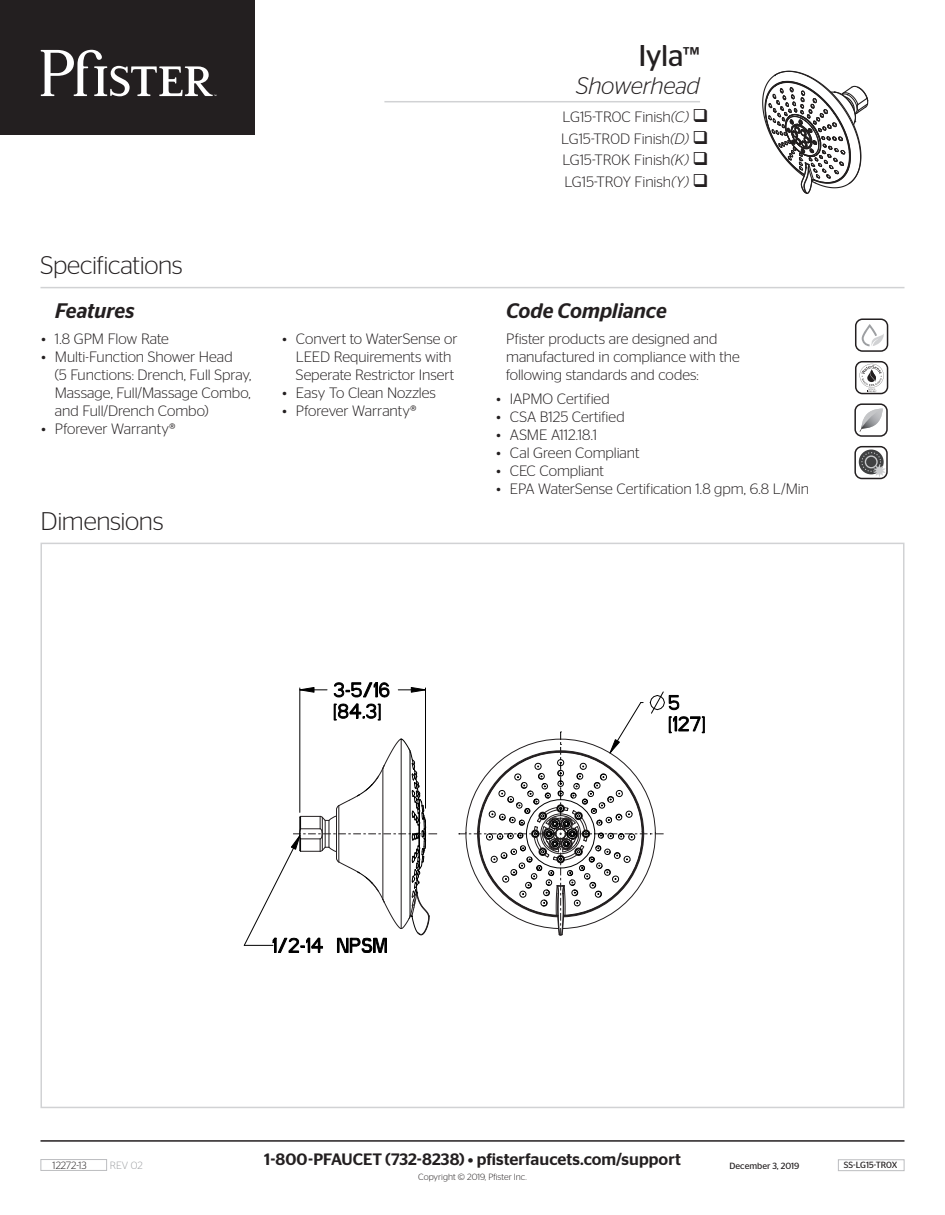
<style>
.page{position:relative;width:945px;height:1215px;background:#fff}
.page>*{position:absolute;margin:0;border:0;box-sizing:border-box;transform-origin:0 0}
.t1{font:30px "Stag Sans";color:#231f20}
.t2{font:300 25.5px "Stag Sans";letter-spacing:-.015em;color:#231f20}
.t3{font:italic 300 24px "Stag Sans";letter-spacing:-.01em;color:#231f20}
.t4{font:italic 500 21px "Stag Sans";color:#231f20}
.t5{font:500 16.5px "Stag Sans";letter-spacing:.005em;color:#231f20}
.t6{font:300 15px/18px "Stag Sans";letter-spacing:-.005em;color:#231f20}
.t7{font:300 10.5px "Stag Sans";color:#231f20}
.t8{font:300 10.5px "Stag Sans";color:#9d9fa2}
.t9{font:9px "Stag Sans";color:#231f20}
.t10{font:300 9px "Stag Sans";color:#231f20}
.s1{font-size:27px}
.s2{font-style:italic}
</style>
<div class="page">
<div style="left:0;top:0;width:254px;height:134px;background:#231f20"></div>
<svg style="left:41px;top:50px;width:175px;height:46px"></svg>
<hr style="left:40px;top:1140px;width:864px;height:2px;background:#231f20">
<hr style="left:40px;top:287px;width:864px;height:1px;background:#d1d2d4">
<hr style="left:384px;top:101px;width:316px;height:1px;background:#d1d2d4">
<svg style="left:334px;top:682px;width:55px;height:15px"></svg>
<svg style="left:334px;top:703px;width:47px;height:17px"></svg>
<svg style="left:459px;top:691px;width:246px;height:245px"></svg>
<hr style="left:300px;top:688px;width:1px;height:124px;background:#000">
<svg style="left:244px;top:738px;width:193px;height:215px"></svg>
<hr style="left:425px;top:688px;width:1px;height:120px;background:#000">
<svg style="left:398px;top:687px;width:28px;height:5px"></svg>
<svg style="left:300px;top:687px;width:27px;height:5px"></svg>
<svg style="left:762px;top:70px;width:107px;height:124px"></svg>
<svg style="left:854px;top:446px;width:34px;height:33px"></svg>
<svg style="left:855px;top:361px;width:33px;height:33px"></svg>
<svg style="left:855px;top:318px;width:33px;height:34px"></svg>
<div style="left:854px;top:403px;width:34px;height:34px;border:2px solid #231f20;border-radius:7px"></div>
<svg style="left:860px;top:408px;width:23px;height:24px"></svg>
<div style="left:838px;top:1159px;width:66px;height:12px;border:1px solid #bcbdc0"></div>
<div style="left:40px;top:1159px;width:67px;height:12px;border:1px solid #bcbdc0"></div>
<p class="t1" style="left:638px;top:38px;width:63px">Iyla<span class="s1">™</span></p>
<p class="t3" style="left:576px;top:73px;width:125px">Showerhead</p>
<p class="t6" style="left:563px;top:108px;width:147px">LG15-TR0C Finish<span class="s2">(C)</span> ❑</p>
<p class="t6" style="left:561px;top:129px;width:149px">LG15-TR0D Finish<span class="s2">(D)</span> ❑</p>
<p class="t6" style="left:562px;top:151px;width:148px">LG15-TR0K Finish<span class="s2">(K)</span> ❑</p>
<p class="t6" style="left:564px;top:172px;width:146px">LG15-TR0Y Finish<span class="s2">(Y)</span> ❑</p>
<p class="t2" style="left:40px;top:251px;width:144px">Specifications</p>
<p class="t4" style="left:55px;top:298px;width:81px">Features</p>
<p class="t4" style="left:506px;top:298px;width:162px">Code Compliance</p>
<p class="t6" style="left:41px;top:329px;width:129px">• 1.8 GPM Flow Rate</p>
<p class="t6" style="left:55px;top:347px;width:198px;text-indent:-14px">• Multi-Function Shower Head<br>(5 Functions: Drench, Full Spray,<br>Massage, Full/Massage Combo, and Full/Drench Combo)</p>
<p class="t6" style="left:41px;top:419px;width:136px">• Pforever Warranty®</p>
<p class="t2" style="left:40px;top:507px;width:125px">Dimensions</p>
<p class="t6" style="left:296px;top:329px;width:163px;text-indent:-14px">• Convert to WaterSense or<br>LEED Requirements with<br>Seperate Restrictor Insert</p>
<p class="t6" style="left:282px;top:383px;width:155px">• Easy To Clean Nozzles</p>
<p class="t6" style="left:282px;top:401px;width:136px">• Pforever Warranty®</p>
<p class="t6" style="left:506px;top:329px;width:235px">Pfister products are designed and manufactured in compliance with the following standards and codes:</p>
<p class="t6" style="left:496px;top:389px;width:115px">• IAPMO Certified</p>
<p class="t6" style="left:496px;top:407px;width:130px">• CSA B125 Certified</p>
<p class="t6" style="left:496px;top:425px;width:102px">• ASME A112.18.1</p>
<p class="t6" style="left:496px;top:443px;width:145px">• Cal Green Compliant</p>
<p class="t6" style="left:496px;top:461px;width:109px">• CEC Compliant</p>
<p class="t6" style="left:496px;top:479px;width:314px">• EPA WaterSense Certification 1.8 gpm, 6.8 L/Min</p>
<p class="t7" style="left:53px;top:1159px;width:36px">12272-13</p>
<p class="t8" style="left:110px;top:1159px;width:34px">REV 02</p>
<p class="t5" style="left:264px;top:1150px;width:418px">1-800-PFAUCET (732-8238) • pfisterfaucets.com/support</p>
<p class="t10" style="left:418px;top:1172px;width:110px">Copyright © 2019, Pfister Inc.</p>
<p class="t9" style="left:730px;top:1161px;width:71px">December 3, 2019</p>
<p class="t9" style="left:844px;top:1160px;width:55px">SS-LG15-TR0X</p>
</div>
